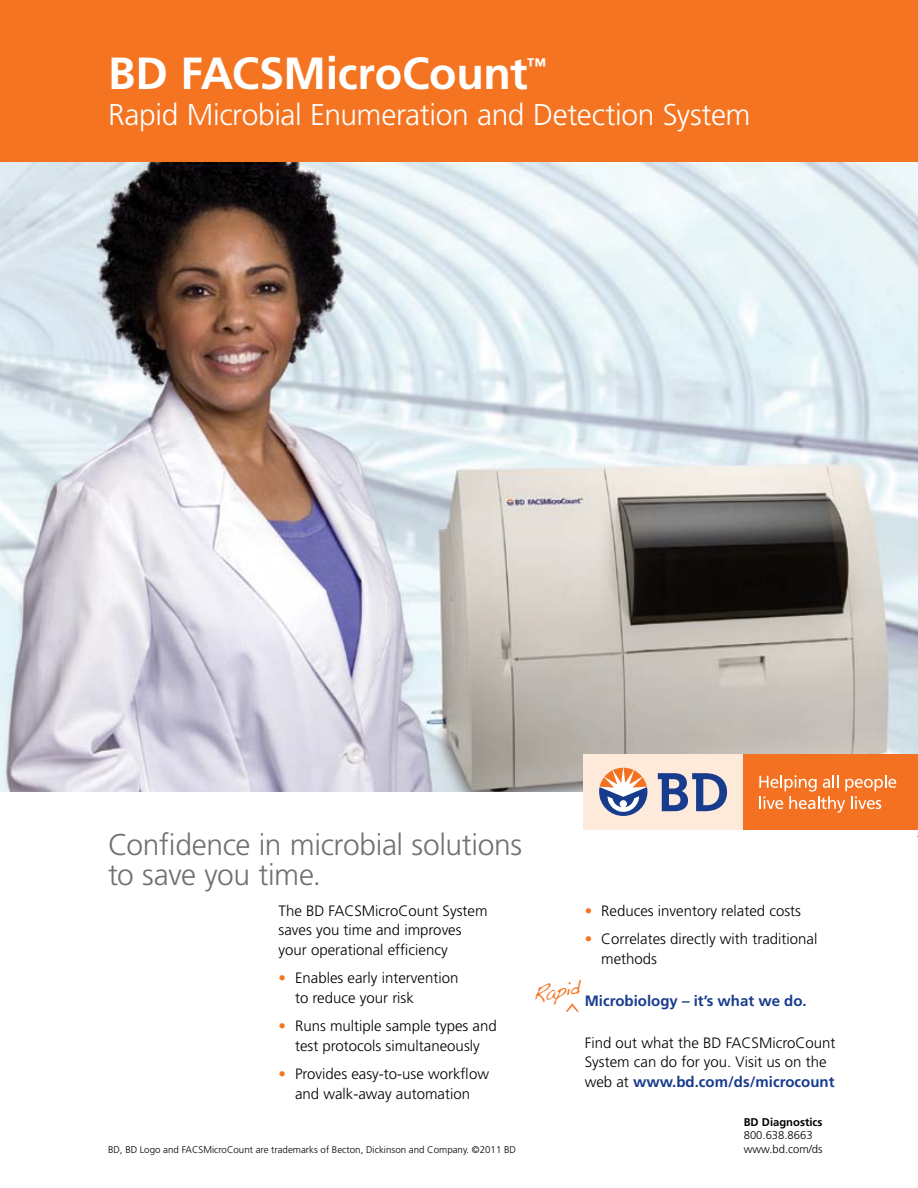
<style>
.page{position:relative;width:918px;height:1188px;background:#fff}
.page>*{position:absolute;margin:0;border:0;box-sizing:border-box;transform-origin:0 0}
.t1{font:700 45px "Frutiger";letter-spacing:-.01em;color:#fff}
.t2{font:300 30px/30px "Frutiger";letter-spacing:-.015em;color:#717073}
.t3{font:300 30px "Frutiger";letter-spacing:-.015em;color:#fff}
.t4{font:21px "Handwriting Dakota";color:#f47421}
.t5{font:700 19.65px "Frutiger";color:#fff}
.t6{font:300 15px/19.5px "Frutiger";color:#000}
.t7{font:700 15px "Frutiger";color:#183c8d}
.t8{font:300 11.25px/13.5px "Frutiger";color:#000}
.t9{font:700 11.25px "Frutiger";color:#000}
.t10{font:300 9.75px "Frutiger";color:#000}
.s1{color:#f47421}
.s2{font-weight:700;color:#183c8d}
</style>
<div class="page">
<img style="left:0;top:162px;width:918px;height:630px">
<div style="left:0;top:0;width:918px;height:162px;background:#f47421"></div>
<div style="left:584px;top:754px;width:160px;height:76px;background:#feeadb"></div>
<div style="left:743px;top:754px;width:175px;height:76px;background:#f37121"></div>
<svg style="left:658px;top:773px;width:69px;height:38px"></svg>
<svg style="left:599px;top:768px;width:48px;height:48px"></svg>
<svg style="left:759px;top:775px;width:137px;height:38px"></svg>
<svg style="left:566px;top:1003px;width:13px;height:9px"></svg>
<h1 class="t1" style="left:108px;top:47px;width:421px">BD FACSMicroCount</h1>
<h3 class="t5" style="left:526px;top:53px;width:21px">™</h3>
<h2 class="t3" style="left:108px;top:98px;width:644px">Rapid Microbial Enumeration and Detection System</h2>
<h2 class="t2" style="left:108px;top:829px;width:416px">Confidence in microbial solutions to save you time.</h2>
<p class="t6" style="left:279px;top:901px;width:210px">The BD FACSMicroCount System saves you time and improves your operational efficiency</p>
<p class="t6" style="left:295px;top:968px;width:165px;text-indent:-16px"><span class="s1">•</span> Enables early intervention to reduce your risk</p>
<p class="t6" style="left:279px;top:1016px;width:220px;text-align:center"><span class="s1">•</span> Runs multiple sample types and test protocols simultaneously</p>
<p class="t6" style="left:279px;top:1064px;width:212px;text-align:center"><span class="s1">•</span> Provides easy-to-use workflow and walk-away automation</p>
<p class="t10" style="left:108px;top:1144px;width:410px">BD, BD Logo and FACSMicroCount are trademarks of Becton, Dickinson and Company. ©2011 BD</p>
<p class="t6" style="left:585px;top:901px;width:218px"><span class="s1">•</span> Reduces inventory related costs</p>
<p class="t6" style="left:601px;top:929px;width:218px;text-indent:-16px"><span class="s1">•</span> Correlates directly with traditional methods</p>
<p class="t7" style="left:585px;top:992px;width:223px">Microbiology – it’s what we do.</p>
<p class="t6" style="left:585px;top:1033px;width:252px">Find out what the BD FACSMicroCount<br>System can do for you. Visit us on the web at <span class="s2">www.bd.com/ds/microcount</span></p>
<h3 class="t4" style="left:531px;top:982px;width:50px;rotate:-10deg">Rapid</h3>
<p class="t9" style="left:744px;top:1115px;width:80px">BD Diagnostics</p>
<p class="t8" style="left:744px;top:1129px;width:80px">800.638.8663 www.bd.com/ds</p>
</div>
